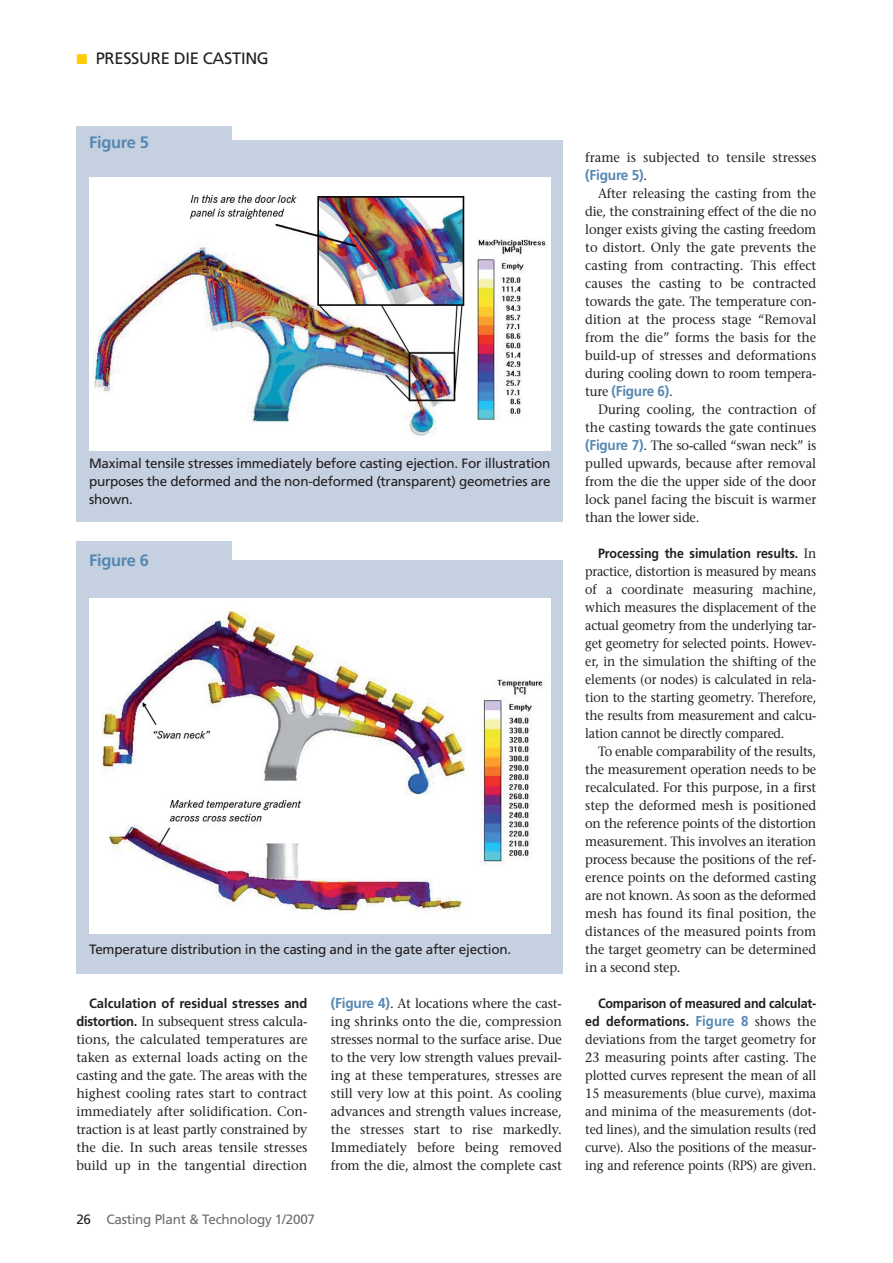
<style>
.page{position:relative;width:893px;height:1263px;background:#fff}
.page>*{position:absolute;margin:0;border:0;box-sizing:border-box;transform-origin:0 0}
.t1{font:16.5px "Frutiger";letter-spacing:-.015em;color:#231f20}
.t2{font:700 16.5px "Frutiger";letter-spacing:-.015em;color:#5687b1}
.t3{font:700 14.25px "Frutiger";letter-spacing:-.015em;color:#5687b1;scale:.95 1}
.t4{font:700 14.25px "Frutiger";letter-spacing:-.015em;color:#5687b1;scale:.96 1}
.t5{font:13.5px/18px "Stone Serif";letter-spacing:-.01em;color:#231f20;text-align:justify;scale:.95 1}
.t6{font:13.5px/18px "Stone Serif";letter-spacing:-.01em;color:#231f20;text-align:justify;scale:.96 1}
.t7{font:13.5px/18px "Stone Serif";letter-spacing:-.01em;color:#231f20;text-align:justify;scale:.92 1}
.t8{font:13.5px/18px "Stone Serif";letter-spacing:-.01em;color:#231f20;text-align:justify;scale:.93 1}
.t9{font:13.5px/18px "Frutiger";letter-spacing:-.015em;color:#231f20;text-align:justify}
.t10{font:700 13.5px/18px "Frutiger";color:#231f20;text-align:right;scale:.93 1}
.t11{font:700 13.5px "Frutiger";color:#231f20;scale:.92 1}
.t12{font:700 13.5px "Frutiger";color:#231f20;scale:.95 1}
.t13{font:13.5px "Frutiger";letter-spacing:-.015em;color:#6c6e70}
.s1{font-family:"European Pi Three";color:#ffcb04}
.s2{font-family:"Frutiger";font-weight:700}
.s3{color:#231f20}
.s4{font-family:"Frutiger";font-weight:700;font-size:14.25px;color:#5687b1}
.s5{font-family:"Stone Serif";font-weight:400;font-size:13.5px;color:#231f20}
.s6{font-family:"Stone Serif";font-weight:400}
.s7{font-size:14.25px;color:#5687b1}
</style>
<div class="page">
<div style="left:76px;top:141px;width:487px;height:381px;background:#c5d0e1"></div>
<div style="left:76px;top:126px;width:156px;height:15px;background:#c5d0e1"></div>
<img style="left:89px;top:177px;width:461px;height:273px">
<div style="left:76px;top:560px;width:487px;height:414px;background:#c5d0e1"></div>
<div style="left:76px;top:542px;width:156px;height:18px;background:#c5d0e1"></div>
<img style="left:89px;top:598px;width:461px;height:335px">
<p class="t1" style="left:76px;top:51px;width:194px"><span class="s1">-</span> PRESSURE DIE CASTING</p>
<p class="t2" style="left:89px;top:136px;width:61px">Figure 5</p>
<p class="t9" style="left:89px;top:455px;width:463px">Maximal tensile stresses immediately before casting ejection. For illustration purposes the deformed and the non-deformed (transparent) geometries are shown.</p>
<p class="t2" style="left:89px;top:553px;width:61px">Figure 6</p>
<p class="t9" style="left:89px;top:941px;width:423px">Temperature distribution in the casting and in the gate after ejection.</p>
<p class="t12" style="left:89px;top:998px;width:231px">Calculation of residual stresses and</p>
<p class="t6" style="left:76px;top:1014px;width:242px"><span class="s2">distortion.</span> In subsequent stress calcula&shy;tions, the calculated temperatures are taken as external loads acting on the casting and the gate. The areas with the highest cooling rates start to contract immediately after solidification. Con&shy;traction is at least partly constrained by the die. In such areas tensile stresses build up in the tangential direction</p>
<p class="t13" style="left:76px;top:1214px;width:240px"><span class="s3">26</span> Casting Plant &amp; Technology 1/2007</p>
<p class="t6" style="left:331px;top:996px;width:242px"><span class="s4">(Figure 4)</span>. At locations where the cast&shy;ing shrinks onto the die, compression stresses normal to the surface arise. Due to the very low strength values prevail&shy;ing at these temperatures, stresses are still very low at this point. As cooling advances and strength values increase, the stresses start to rise markedly.<br>Immediately before being removed from the die, almost the complete cast</p>
<p class="t6" style="left:585px;top:150px;width:242px">frame is subjected to tensile stresses</p>
<p class="t4" style="left:585px;top:169px;width:66px">(Figure 5)<span class="s5">.</span></p>
<p class="t5" style="left:585px;top:186px;width:245px;text-indent:13px">After releasing the casting from the die, the constraining effect of the die no longer exists giving the casting freedom to distort. Only the gate prevents the casting from contracting. This effect causes the casting to be contracted towards the gate. The temperature con&shy;dition at the process stage “Removal from the die” forms the basis for the build-up of stresses and deformations during cooling down to room tempera-</p>
<p class="t3" style="left:585px;top:385px;width:94px"><span class="s5">ture</span> (Figure 6)<span class="s5">.</span></p>
<p class="t5" style="left:585px;top:402px;width:245px;text-indent:13px">During cooling, the contraction of the casting towards the gate continues <span class="s4">(Figure 7)</span>. The so-called “swan neck” is pulled upwards, because after removal from the die the upper side of the door lock panel facing the biscuit is warmer than the lower side.</p>
<p class="t11" style="left:598px;top:548px;width:239px">Processing the simulation results. <span class="s6">In</span></p>
<p class="t7" style="left:585px;top:564px;width:253px">practice, distortion is measured by means of a coordinate measuring machine, which measures the displacement of the actual geometry from the underlying tar&shy;get geometry for selected points. Howev&shy;er, in the simulation the shifting of the elements (or nodes) is calculated in rela&shy;tion to the starting geometry. Therefore, the results from measurement and calcu&shy;lation cannot be directly compared.</p>
<p class="t5" style="left:585px;top:744px;width:245px;text-indent:13px">To enable comparability of the results, the measurement operation needs to be recalculated. For this purpose, in a first step the deformed mesh is positioned on the reference points of the distortion measurement. This involves an iteration process because the positions of the ref&shy;erence points on the deformed casting are not known. As soon as the deformed mesh has found its final position, the distances of the measured points from the target geometry can be determined in a second step.</p>
<p class="t10" style="left:585px;top:995px;width:250px">Comparison of measured and calculat&shy;ed deformations. <span class="s7">Figure 8</span> <span class="s6">shows the</span></p>
<p class="t8" style="left:585px;top:1032px;width:250px">deviations from the target geometry for 23 measuring points after casting. The plotted curves represent the mean of all 15 measurements (blue curve), maxima and minima of the measurements (dot&shy;ted lines), and the simulation results (red curve). Also the positions of the measur&shy;ing and reference points (RPS) are given.</p>
</div>
